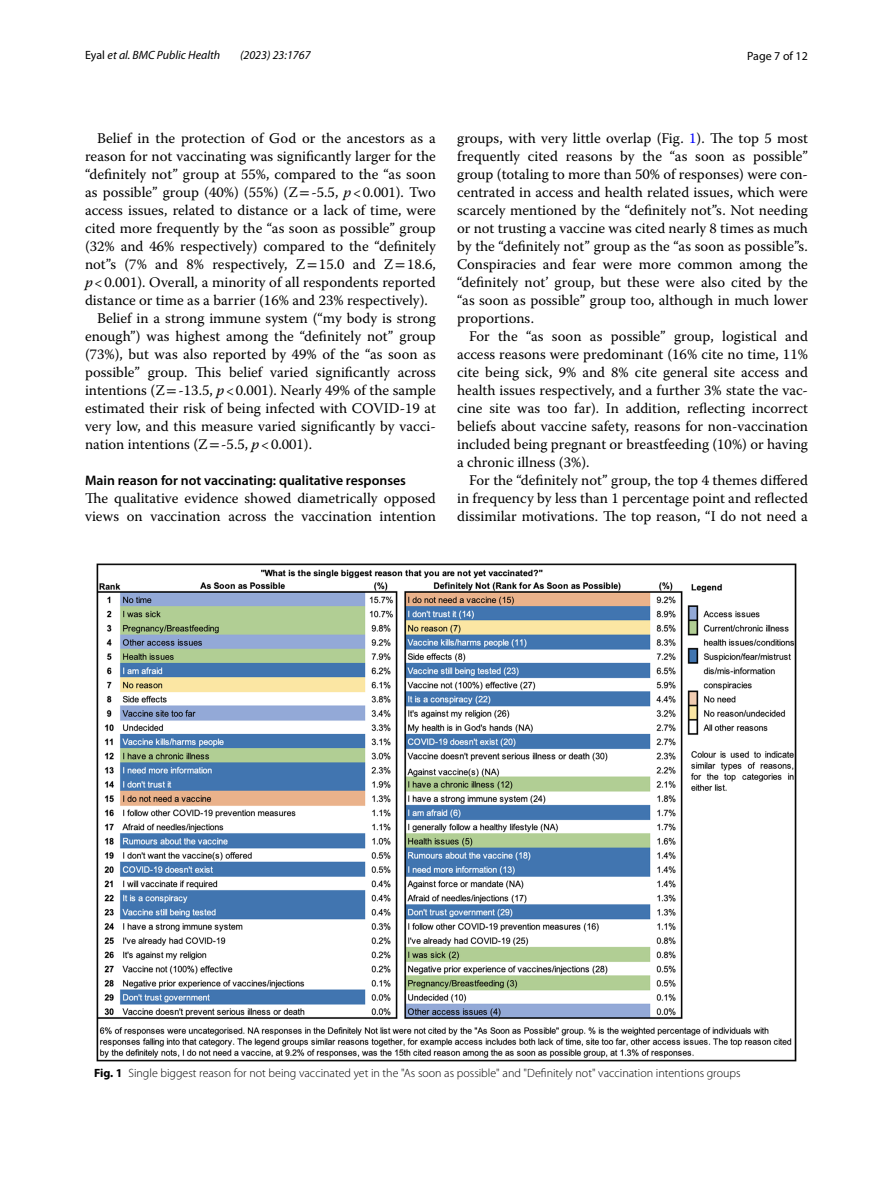
<style>
.page{position:relative;width:893px;height:1187px;background:#fff}
.page>*{position:absolute;margin:0;border:0;box-sizing:border-box;transform-origin:0 0}
.t1{font:14.7px/18px "Warnock Pro";color:#000;text-align:justify}
.t2{font:600 13.8px "Myriad Pro";color:#000}
.t3{font:300 12px "Myriad Pro";color:#000}
.t4{font:italic 12px "Myriad Pro";color:#000}
.t5{font:12px "Myriad Pro";color:#000}
.s1{font-style:normal}
.s2{font-family:"STIX"}
.s3{font-style:italic}
.s4{color:#00f}
.s5{font-weight:700}
</style>
<div class="page">
<img style="left:96px;top:563px;width:701px;height:498px">
<p class="t4" style="left:85px;top:48px;width:137px"><span class="s1">Eyal</span> et al. BMC Public Health</p>
<p class="t4" style="left:240px;top:48px;width:72px">(2023) 23:1767</p>
<p class="t5" style="left:747px;top:48px;width:62px">Page 7 of 12</p>
<p class="t1" style="left:97px;top:128px;width:340px">Belief in the protection of God or the ancestors as a</p>
<p class="t1" style="left:85px;top:146px;width:352px">reason for not vaccinating was significantly larger for the</p>
<p class="t1" style="left:85px;top:164px;width:352px">“definitely not” group at 55%, compared to the “as soon</p>
<p class="t1" style="left:85px;top:182px;width:352px">as possible” group (40%) (55%) (Z<span class="s2">=</span>-5.5, <span class="s3">p</span>&lt;0.001). Two</p>
<p class="t1" style="left:85px;top:200px;width:352px">access issues, related to distance or a lack of time, were</p>
<p class="t1" style="left:85px;top:218px;width:352px">cited more frequently by the “as soon as possible” group</p>
<p class="t1" style="left:85px;top:236px;width:352px">(32% and 46% respectively) compared to the “definitely</p>
<p class="t1" style="left:85px;top:254px;width:352px">not”s (7% and 8% respectively, Z<span class="s2">=</span>15.0 and Z<span class="s2">=</span>18.6,</p>
<p class="t1" style="left:85px;top:272px;width:352px"><span class="s3">p</span>&lt;0.001). Overall, a minority of all respondents reported</p>
<p class="t1" style="left:85px;top:290px;width:344px">distance or time as a barrier (16% and 23% respectively).</p>
<p class="t1" style="left:97px;top:308px;width:340px">Belief in a strong immune system (“my body is strong</p>
<p class="t1" style="left:85px;top:326px;width:352px">enough”) was highest among the “definitely not” group</p>
<p class="t1" style="left:85px;top:344px;width:352px">(73%), but was also reported by 49% of the “as soon as</p>
<p class="t1" style="left:85px;top:362px;width:352px">possible” group. This belief varied significantly across</p>
<p class="t1" style="left:85px;top:380px;width:352px">intentions (Z<span class="s2">=</span>-13.5, <span class="s3">p</span>&lt;0.001). Nearly 49% of the sample</p>
<p class="t1" style="left:85px;top:398px;width:352px">estimated their risk of being infected with COVID-19 at</p>
<p class="t1" style="left:85px;top:416px;width:352px">very low, and this measure varied significantly by vacci-</p>
<p class="t1" style="left:85px;top:434px;width:228px">nation intentions (Z<span class="s2">=</span>-5.5, <span class="s3">p</span>&lt;0.001).</p>
<p class="t2" style="left:85px;top:471px;width:322px">Main reason for not vaccinating: qualitative responses</p>
<p class="t1" style="left:85px;top:488px;width:352px">The qualitative evidence showed diametrically opposed views on vaccination across the vaccination intention</p>
<p class="t1" style="left:457px;top:128px;width:352px">groups, with very little overlap (Fig. <span class="s4">1</span>). The top 5 most frequently cited reasons by the “as soon as possible” group (totaling to more than 50% of responses) were con&shy;centrated in access and health related issues, which were scarcely mentioned by the “definitely not”s. Not needing or not trusting a vaccine was cited nearly 8 times as much by the “definitely not” group as the “as soon as possible”s.<br>Conspiracies and fear were more common among the “definitely not’ group, but these were also cited by the “as soon as possible” group too, although in much lower proportions.</p>
<p class="t1" style="left:457px;top:326px;width:352px;text-indent:12px">For the “as soon as possible” group, logistical and access reasons were predominant (16% cite no time, 11% cite being sick, 9% and 8% cite general site access and health issues respectively, and a further 3% state the vac&shy;cine site was too far). In addition, reflecting incorrect beliefs about vaccine safety, reasons for non-vaccination included being pregnant or breastfeeding (10%) or having a chronic illness (3%).</p>
<p class="t1" style="left:457px;top:470px;width:352px;text-indent:12px">For the “definitely not” group, the top 4 themes differed in frequency by less than 1 percentage point and reflected dissimilar motivations. The top reason, “I do not need a</p>
<p class="t3" style="left:94px;top:1066px;width:648px"><span class="s5">Fig. 1</span> Single biggest reason for not being vaccinated yet in the "As soon as possible" and "Definitely not" vaccination intentions groups</p>
</div>
